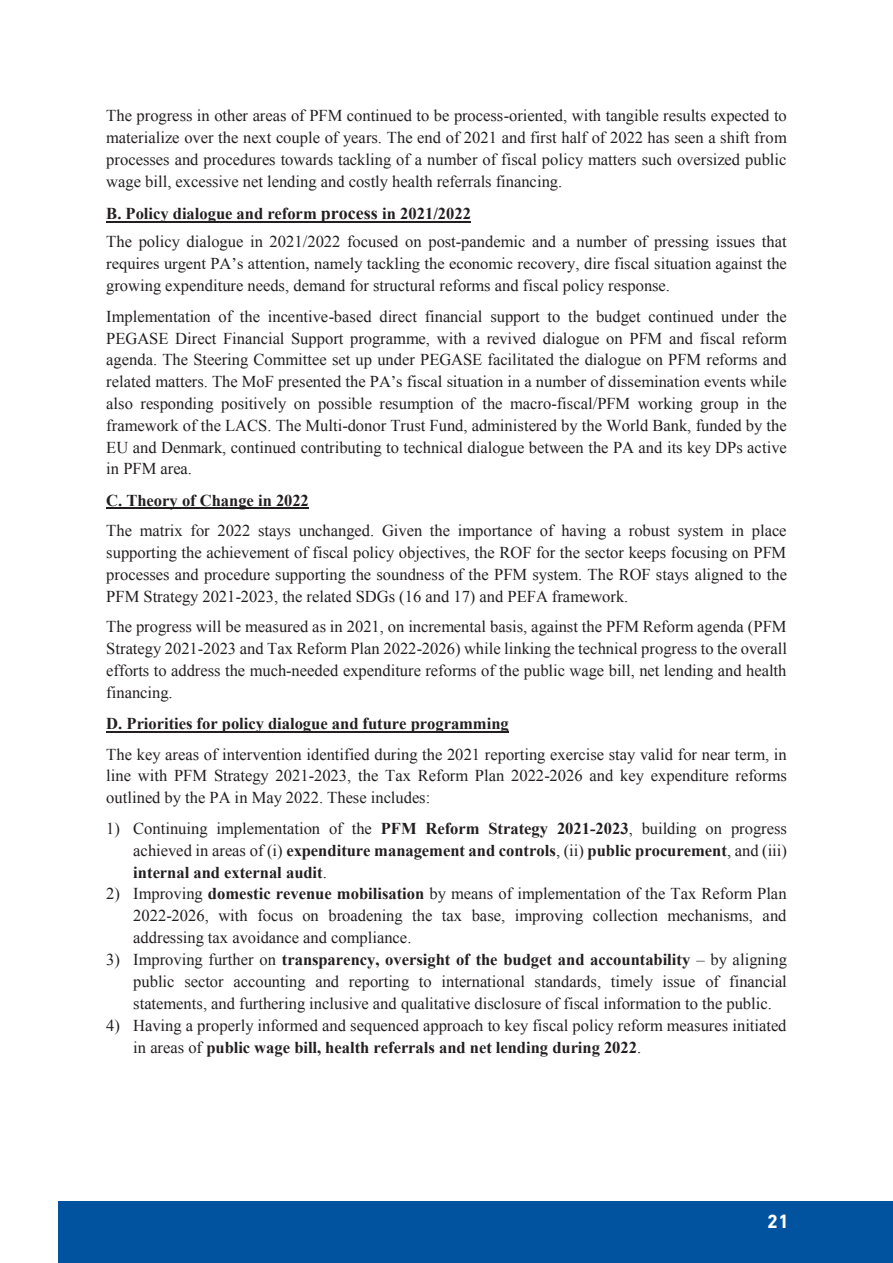
<style>
.page{position:relative;width:893px;height:1263px;background:#fff}
.page>*{position:absolute;margin:0;border:0;box-sizing:border-box;transform-origin:0 0}
.t1{font:700 19.5px "DIN Next LT Arabic";color:#fff}
.t2{font:16.5px/21.8px "Times New Roman";color:#231f20;text-align:justify}
.t3{font:700 16.5px/21.8px "Times New Roman";color:#231f20;text-align:justify}
.s1{font-weight:700}
.s2{font-weight:700;font-size:18px}
.s3{font-weight:400}
</style>
<div class="page">
<div style="left:59px;top:1201px;width:834px;height:62px;background:#0153a0"></div>
<hr style="left:106px;top:221px;width:365px;height:2px;background:#231f20">
<hr style="left:106px;top:507px;width:203px;height:2px;background:#231f20">
<hr style="left:106px;top:731px;width:403px;height:2px;background:#231f20">
<p class="t2" style="left:106px;top:104px;width:682px">The progress in other areas of PFM continued to be process-oriented, with tangible results expected to materialize over the next couple of years. The end of 2021 and first half of 2022 has seen a shift from processes and procedures towards tackling of a number of fiscal policy matters such oversized public wage bill, excessive net lending and costly health referrals financing.</p>
<p class="t2" style="left:106px;top:200px;width:682px;line-height:27.9px"><span class="s1">B. Policy dialogue and reform</span> <span class="s2">process</span> <span class="s1">in 2021/2022<br></span>The policy dialogue in 2021/2022 focused on post-pandemic and a number of pressing issues that</p>
<p class="t2" style="left:106px;top:252px;width:682px">requires urgent PA’s attention, namely tackling the economic recovery, dire fiscal situation against the growing expenditure needs, demand for structural reforms and fiscal policy response.</p>
<p class="t2" style="left:106px;top:305px;width:682px">Implementation of the incentive-based direct financial support to the budget continued under the PEGASE Direct Financial Support programme, with a revived dialogue on PFM and fiscal reform agenda. The Steering Committee set up under PEGASE facilitated the dialogue on PFM reforms and related matters. The MoF presented the PA’s fiscal situation in a number of dissemination events while also responding positively on possible resumption of the macro-fiscal/PFM working group in the framework of the LACS. The Multi-donor Trust Fund, administered by the World Bank, funded by the EU and Denmark, continued contributing to technical dialogue between the PA and its key DPs active in PFM area.</p>
<p class="t3" style="left:106px;top:489px;width:204px">C. Theory of Change in 2022</p>
<p class="t2" style="left:106px;top:519px;width:682px">The matrix for 2022 stays unchanged. Given the importance of having a robust system in place supporting the achievement of fiscal policy objectives, the ROF for the sector keeps focusing on PFM processes and procedure supporting the soundness of the PFM system. The ROF stays aligned to the PFM Strategy 2021-2023, the related SDGs (16 and 17) and PEFA framework.</p>
<p class="t2" style="left:106px;top:616px;width:682px">The progress will be measured as in 2021, on incremental basis, against the PFM Reform agenda (PFM Strategy 2021-2023 and Tax Reform Plan 2022-2026) while linking the technical progress to the overall efforts to address the much-needed expenditure reforms of the public wage bill, net lending and health financing.</p>
<p class="t3" style="left:106px;top:712px;width:404px">D. Priorities for policy dialogue and future programming</p>
<p class="t2" style="left:106px;top:743px;width:682px">The key areas of intervention identified during the 2021 reporting exercise stay valid for near term, in line with PFM Strategy 2021-2023, the Tax Reform Plan 2022-2026 and key expenditure reforms outlined by the PA in May 2022. These includes:</p>
<p class="t3" style="left:133px;top:817px;width:655px;text-indent:-27px"><span class="s3">1) Continuing implementation of the</span> PFM Reform Strategy 2021-2023<span class="s3">, building on progress achieved in areas of (i)</span> expenditure management and controls<span class="s3">, (ii)</span> public procurement<span class="s3">, and (iii) </span>internal and external audit<span class="s3">.</span></p>
<p class="t2" style="left:133px;top:883px;width:655px;text-indent:-27px">2) Improving <span class="s1">domestic revenue mobilisation</span> by means of implementation of the Tax Reform Plan 2022-2026, with focus on broadening the tax base, improving collection mechanisms, and addressing tax avoidance and compliance.</p>
<p class="t2" style="left:133px;top:948px;width:655px;text-indent:-27px">3) Improving further on <span class="s1">transparency, oversight of the budget and accountability</span> – by aligning public sector accounting and reporting to international standards, timely issue of financial statements, and furthering inclusive and qualitative disclosure of fiscal information to the public.</p>
<p class="t2" style="left:133px;top:1014px;width:655px;text-indent:-27px">4) Having a properly informed and sequenced approach to key fiscal policy reform measures initiated in areas of <span class="s1">public wage bill, health referrals and net lending during 2022</span>.</p>
<p class="t1" style="left:767px;top:1209px;width:23px">21</p>
</div>
